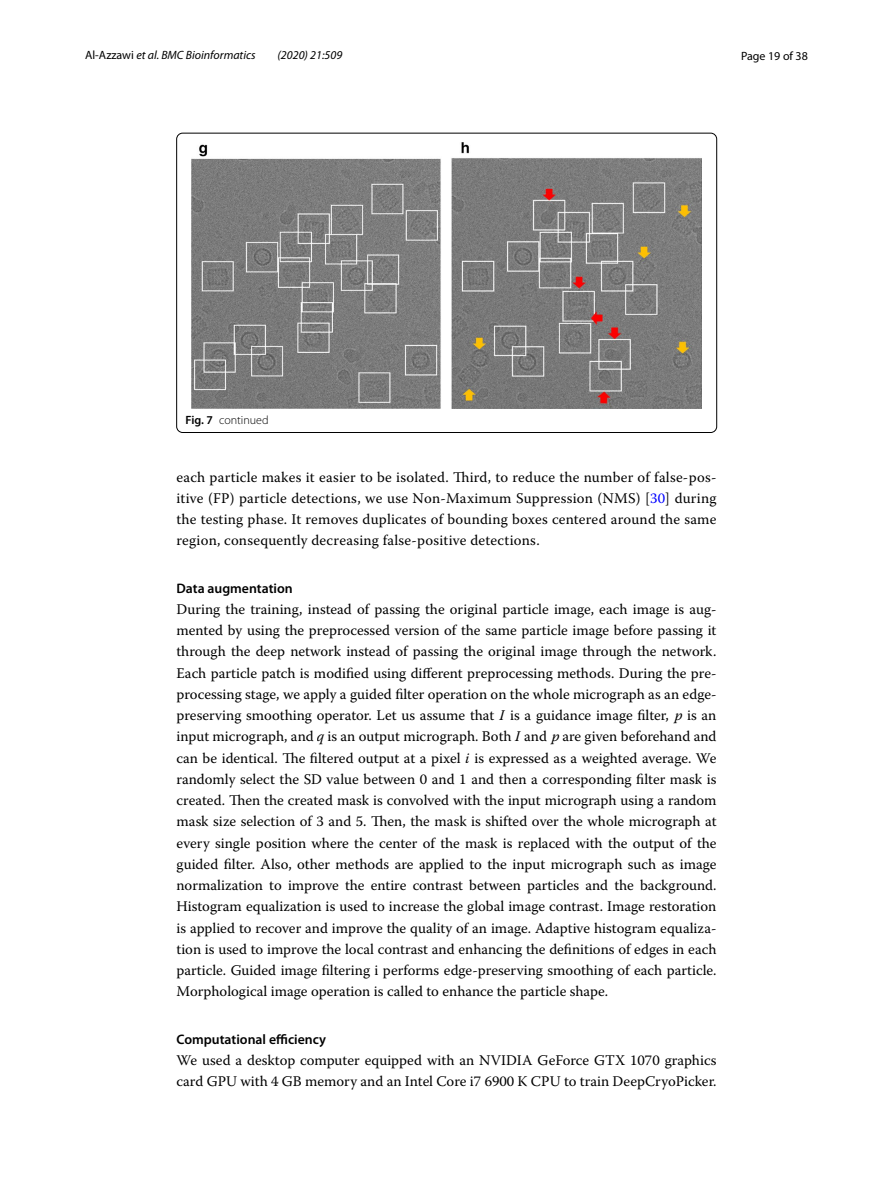
<style>
.page{position:relative;width:893px;height:1187px;background:#fff}
.page>*{position:absolute;margin:0;border:0;box-sizing:border-box;transform-origin:0 0}
.t1{font:14.7px/21.3px "Warnock Pro";color:#000;text-align:justify}
.t2{font:600 13.8px "Myriad Pro";color:#000}
.t3{font:italic 12px "Myriad Pro";color:#000}
.t4{font:300 12px "Myriad Pro";color:#000}
.t5{font:12px "Myriad Pro";color:#000}
.s1{font-style:normal}
.s2{font-weight:600}
.s3{color:#00f}
.s4{font-family:"Warnock Pro It 5"}
.s5{font-family:"Warnock Pro It 6"}
.s6{font-family:"Warnock Pro It 7"}
.s7{font-family:"Warnock Pro It 8"}
.s8{font-family:"Warnock Pro It 9"}
.s9{font-family:"Warnock Pro It 10"}
</style>
<div class="page">
<img style="left:191px;top:142px;width:511px;height:266px">
<div style="left:176px;top:133px;width:541px;height:299px;border:1px solid #000;border-radius:6px"></div>
<p class="t3" style="left:85px;top:48px;width:172px"><span class="s1">Al‑Azzawi</span> et al. BMC Bioinformatics</p>
<p class="t3" style="left:278px;top:48px;width:66px">(2020) 21:509</p>
<p class="t5" style="left:741px;top:48px;width:68px">Page 19 of 38</p>
<p class="t4" style="left:186px;top:413px;width:84px"><span class="s2">Fig. 7</span> continued</p>
<p class="t1" style="left:176px;top:466px;width:542px">each particle makes it easier to be isolated. Third, to reduce the number of false-pos&shy;itive (FP) particle detections, we use Non-Maximum Suppression (NMS) [<span class="s3">30</span>] during the testing phase. It removes duplicates of bounding boxes centered around the same region, consequently decreasing false-positive detections.</p>
<p class="t2" style="left:176px;top:579px;width:118px">Data augmentation</p>
<p class="t1" style="left:176px;top:598px;width:542px">During the training, instead of passing the original particle image, each image is aug&shy;mented by using the preprocessed version of the same particle image before passing it through the deep network instead of passing the original image through the network.<br>Each particle patch is modified using different preprocessing methods. During the pre&shy;processing stage, we apply a guided filter operation on the whole micrograph as an edge&shy;preserving smoothing operator. Let us assume that <span class="s4">I</span> is a guidance image filter, <span class="s5">p</span> is an input micrograph, and <span class="s6">q</span> is an output micrograph. Both <span class="s7">I</span> and <span class="s8">p</span> are given beforehand and can be identical. The filtered output at a pixel <span class="s9">i</span> is expressed as a weighted average. We randomly select the SD value between 0 and 1 and then a corresponding filter mask is created. Then the created mask is convolved with the input micrograph using a random mask size selection of 3 and 5. Then, the mask is shifted over the whole micrograph at every single position where the center of the mask is replaced with the output of the guided filter. Also, other methods are applied to the input micrograph such as image normalization to improve the entire contrast between particles and the background.<br>Histogram equalization is used to increase the global image contrast. Image restoration is applied to recover and improve the quality of an image. Adaptive histogram equaliza&shy;tion is used to improve the local contrast and enhancing the definitions of edges in each particle. Guided image filtering i performs edge-preserving smoothing of each particle.<br>Morphological image operation is called to enhance the particle shape.</p>
<p class="t2" style="left:176px;top:1030px;width:151px">Computational efficiency</p>
<p class="t1" style="left:176px;top:1049px;width:542px">We used a desktop computer equipped with an NVIDIA GeForce GTX 1070 graphics card GPU with 4 GB memory and an Intel Core i7 6900 K CPU to train DeepCryoPicker.</p>
</div>
